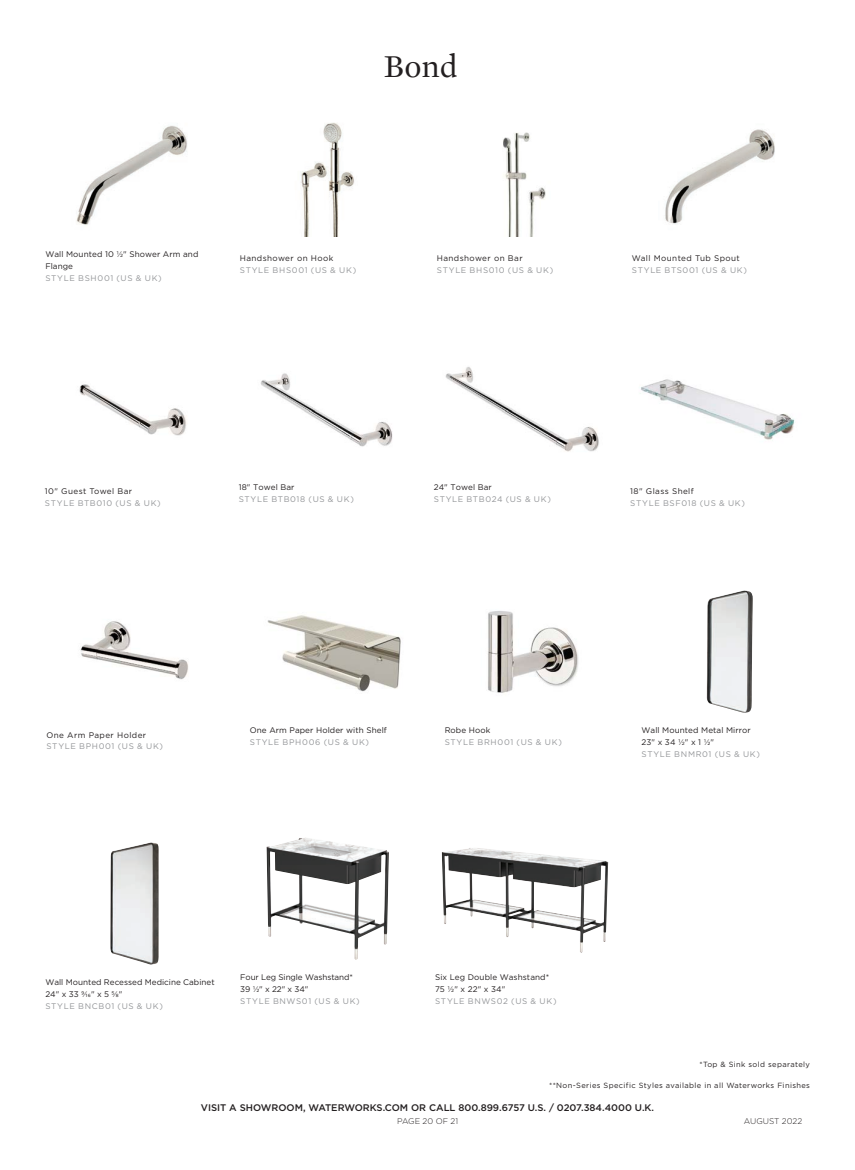
<style>
.page{position:relative;width:855px;height:1170px;background:#fff}
.page>*{position:absolute;margin:0;border:0;box-sizing:border-box;transform-origin:0 0}
.TITLE__Light-_7_5_11{font:32.5px "Mercury Text G1";color:#231f20}
.t1{font:500 9.62px "Gotham";color:#231f20}
.t2{font:300 8.25px "Gotham";color:#231f20}
.Text__product_number{font:8.12px "Gotham";letter-spacing:.08em;color:#939598}
.Text__LIGHT_-_6_5_9{font:8.12px/11.9px "Gotham";letter-spacing:.01em;color:#231f20}
.Text__LIGHT_-_6_5_9-2{font:8.12px "Gotham";letter-spacing:.05em;color:#231f20}
.Text__LIGHT_-_6_5_9-3{font:8.12px "Gotham";letter-spacing:-.01em;color:#231f20}
.t3{font:7.5px "Gotham";letter-spacing:.05em;color:#231f20}
</style>
<div class="page">
<img style="left:267px;top:615px;width:134px;height:77px">
<img style="left:76px;top:125px;width:111px;height:100px">
<img style="left:488px;top:611px;width:91px;height:82px">
<img style="left:300px;top:122px;width:54px;height:114px">
<img style="left:706px;top:590px;width:47px;height:123px">
<img style="left:665px;top:129px;width:110px;height:95px">
<img style="left:79px;top:384px;width:108px;height:52px">
<img style="left:260px;top:373px;width:133px;height:74px">
<img style="left:445px;top:367px;width:154px;height:85px">
<img style="left:640px;top:379px;width:155px;height:61px">
<img style="left:80px;top:621px;width:108px;height:59px">
<img style="left:110px;top:842px;width:49px;height:123px">
<img style="left:267px;top:838px;width:122px;height:122px">
<img style="left:442px;top:848px;width:166px;height:105px">
<img style="left:503px;top:132px;width:43px;height:105px">
<p class="TITLE__Light-_7_5_11" style="left:384px;top:43px;width:76px">Bond</p>
<p class="Text__LIGHT_-_6_5_9" style="left:45px;top:248px;width:155px">Wall Mounted 10 1/2" Shower Arm and<br>Flange</p>
<p class="Text__product_number" style="left:45px;top:273px;width:118px">STYLE BSH001 (US &amp; UK)</p>
<p class="Text__LIGHT_-_6_5_9-2" style="left:240px;top:253px;width:95px">Handshower on Hook</p>
<p class="Text__product_number" style="left:240px;top:265px;width:118px">STYLE BHS001 (US &amp; UK)</p>
<p class="Text__LIGHT_-_6_5_9-2" style="left:437px;top:253px;width:87px">Handshower on Bar</p>
<p class="Text__product_number" style="left:437px;top:265px;width:118px">STYLE BHS010 (US &amp; UK)</p>
<p class="Text__LIGHT_-_6_5_9-2" style="left:632px;top:253px;width:110px">Wall Mounted Tub Spout</p>
<p class="Text__product_number" style="left:632px;top:265px;width:117px">STYLE BTS001 (US &amp; UK)</p>
<p class="Text__LIGHT_-_6_5_9-2" style="left:45px;top:486px;width:89px">10" Guest Towel Bar</p>
<p class="Text__product_number" style="left:45px;top:498px;width:117px">STYLE BTB010 (US &amp; UK)</p>
<p class="Text__LIGHT_-_6_5_9" style="left:239px;top:481px;width:57px">18" Towel Bar</p>
<p class="Text__product_number" style="left:239px;top:494px;width:117px">STYLE BTB018 (US &amp; UK)</p>
<p class="Text__LIGHT_-_6_5_9" style="left:434px;top:481px;width:60px">24" Towel Bar</p>
<p class="Text__product_number" style="left:434px;top:494px;width:119px">STYLE BTB024 (US &amp; UK)</p>
<p class="Text__LIGHT_-_6_5_9-2" style="left:630px;top:486px;width:65px">18" Glass Shelf</p>
<p class="Text__product_number" style="left:630px;top:498px;width:116px">STYLE BSF018 (US &amp; UK)</p>
<p class="Text__LIGHT_-_6_5_9-2" style="left:46px;top:729px;width:101px">One Arm Paper Holder</p>
<p class="Text__product_number" style="left:46px;top:741px;width:118px">STYLE BPH001 (US &amp; UK)</p>
<p class="Text__LIGHT_-_6_5_9" style="left:250px;top:724px;width:139px">One Arm Paper Holder with Shelf</p>
<p class="Text__product_number" style="left:250px;top:737px;width:121px">STYLE BPH006 (US &amp; UK)</p>
<p class="Text__LIGHT_-_6_5_9" style="left:445px;top:724px;width:47px">Robe Hook</p>
<p class="Text__product_number" style="left:445px;top:737px;width:119px">STYLE BRH001 (US &amp; UK)</p>
<p class="Text__LIGHT_-_6_5_9" style="left:641px;top:724px;width:111px">Wall Mounted Metal Mirror</p>
<p class="Text__LIGHT_-_6_5_9" style="left:641px;top:736px;width:74px">23" x 34 1/2" x 1 1/2"</p>
<p class="Text__product_number" style="left:641px;top:749px;width:120px">STYLE BNMR01 (US &amp; UK)</p>
<p class="Text__LIGHT_-_6_5_9" style="left:45px;top:976px;width:171px">Wall Mounted Recessed Medicine Cabinet</p>
<p class="Text__LIGHT_-_6_5_9" style="left:45px;top:988px;width:79px">24" x 33 9/16" x 5 5/8"</p>
<p class="Text__product_number" style="left:45px;top:1001px;width:119px">STYLE BNCB01 (US &amp; UK)</p>
<p class="Text__LIGHT_-_6_5_9-3" style="left:240px;top:972px;width:114px">Four Leg Single Washstand*</p>
<p class="Text__LIGHT_-_6_5_9" style="left:240px;top:983px;width:70px">39 1/2" x 22" x 34"</p>
<p class="Text__product_number" style="left:240px;top:996px;width:121px">STYLE BNWS01 (US &amp; UK)</p>
<p class="Text__LIGHT_-_6_5_9" style="left:435px;top:971px;width:116px">Six Leg Double Washstand*</p>
<p class="Text__LIGHT_-_6_5_9" style="left:435px;top:983px;width:72px">75 1/2" x 22" x 34"</p>
<p class="Text__product_number" style="left:435px;top:996px;width:123px">STYLE BNWS02 (US &amp; UK)</p>
<p class="t3" style="left:699px;top:1059px;width:112px">*Top &amp; Sink sold separately</p>
<p class="t3" style="left:549px;top:1081px;width:262px">**Non-Series Specific Styles available in all Waterworks Finishes</p>
<p class="t1" style="left:201px;top:1101px;width:455px">VISIT A SHOWROOM, WATERWORKS.COM OR CALL 800.899.6757 U.S. / 0207.384.4000 U.K.</p>
<p class="t2" style="left:397px;top:1115px;width:62px">PAGE 20 OF 21</p>
<p class="t2" style="left:744px;top:1115px;width:60px">AUG UST 2022</p>
</div>
